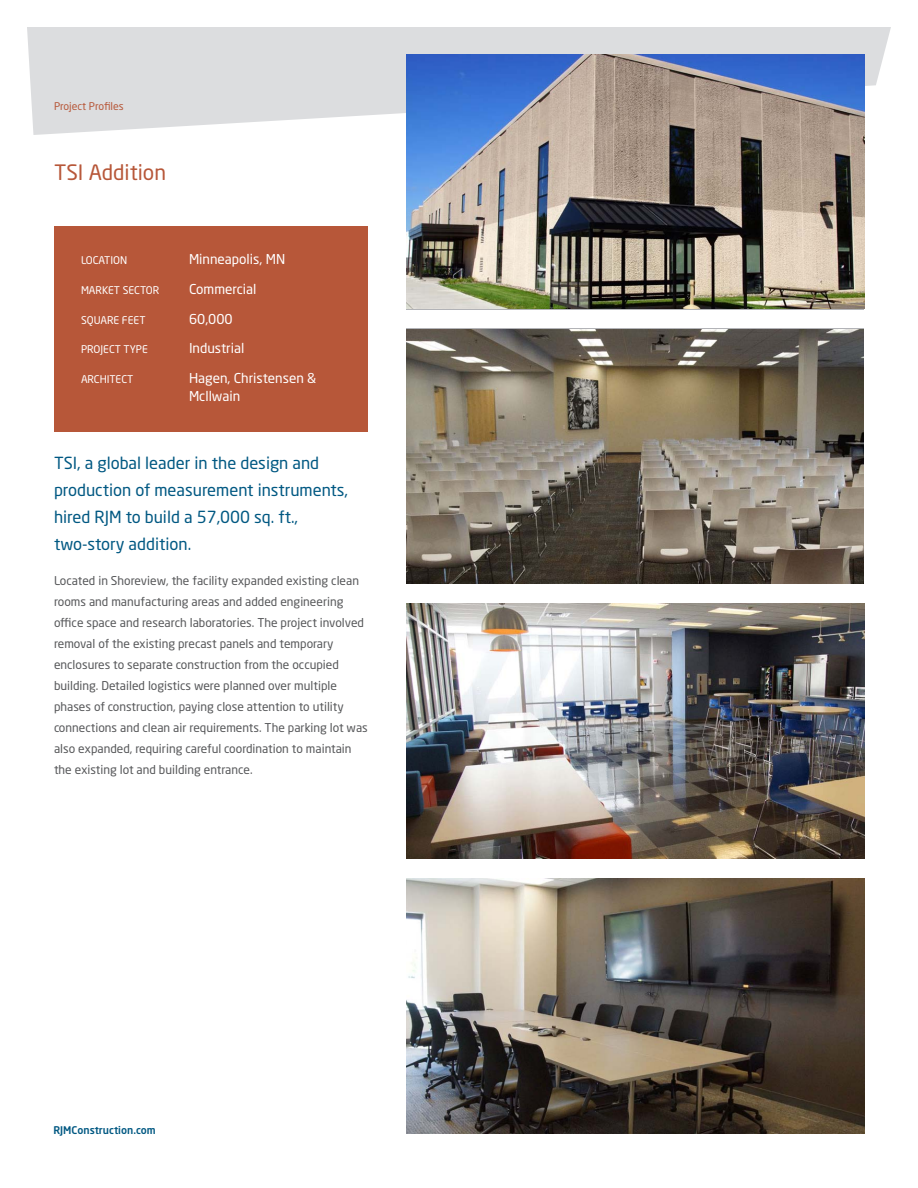
<style>
.page{position:relative;width:918px;height:1188px;background:#fff}
.page>*{position:absolute;margin:0;border:0;box-sizing:border-box;transform-origin:0 0}
.Headline{font:21px "Neo Sans Std";color:#b75739}
.Featured_Copy{font:16.5px/27px "Neo Sans Std";color:#005882}
.Details{font:13.5px/18px "Neo Sans Std";color:#fff}
.Body_Copy_1{font:12px/21px "Neo Sans Std";color:#57585a}
.Details-2{font:10.5px "Neo Sans Std";color:#fff}
.t1{font:500 10.5px "Neo Sans Std";color:#005882}
.t2{font:10.5px "Neo Sans Std";color:#b75739}
</style>
<div class="page">
<svg style="left:27px;top:27px;width:864px;height:108px;background:#dfe0e2"></svg>
<img style="left:406px;top:54px;width:458px;height:254px">
<div style="left:54px;top:227px;width:314px;height:205px;background:#b75739"></div>
<img style="left:406px;top:329px;width:458px;height:255px">
<img style="left:406px;top:604px;width:458px;height:255px">
<img style="left:406px;top:878px;width:458px;height:255px">
<p class="t2" style="left:54px;top:99px;width:71px">Project Profiles</p>
<p class="Headline" style="left:54px;top:160px;width:114px">TSI Addition</p>
<p class="Details-2" style="left:81px;top:254px;width:48px">LOCATION</p>
<p class="Details" style="left:189px;top:250px;width:98px">Minneapolis, MN</p>
<p class="Details-2" style="left:81px;top:283px;width:80px">MARKET SECTOR</p>
<p class="Details" style="left:189px;top:280px;width:69px">Commercial</p>
<p class="Details-2" style="left:81px;top:313px;width:66px">SQUARE FEET</p>
<p class="Details" style="left:189px;top:309px;width:45px">60,000</p>
<p class="Details-2" style="left:81px;top:343px;width:68px">PROJECT TYPE</p>
<p class="Details" style="left:189px;top:339px;width:57px">Industrial</p>
<p class="Details-2" style="left:81px;top:373px;width:54px">ARCHITECT</p>
<p class="Details" style="left:189px;top:369px;width:129px">Hagen, Christensen &amp;<br>Mcllwain</p>
<p class="Featured_Copy" style="left:54px;top:449px;width:296px">TSI, a global leader in the design and production of measurement instruments, hired RJM to build a 57,000 sq. ft., two-story addition.</p>
<p class="Body_Copy_1" style="left:54px;top:570px;width:315px">Located in Shoreview, the facility expanded existing clean rooms and manufacturing areas and added engineering office space and research laboratories. The project involved removal of the existing precast panels and temporary enclosures to separate construction from the occupied building. Detailed logistics were planned over multiple phases of construction, paying close attention to utility connections and clean air requirements. The parking lot was also expanded, requiring careful coordination to maintain the existing lot and building entrance.</p>
<p class="t1" style="left:53px;top:1123px;width:104px">RJMConstruction.com</p>
</div>
